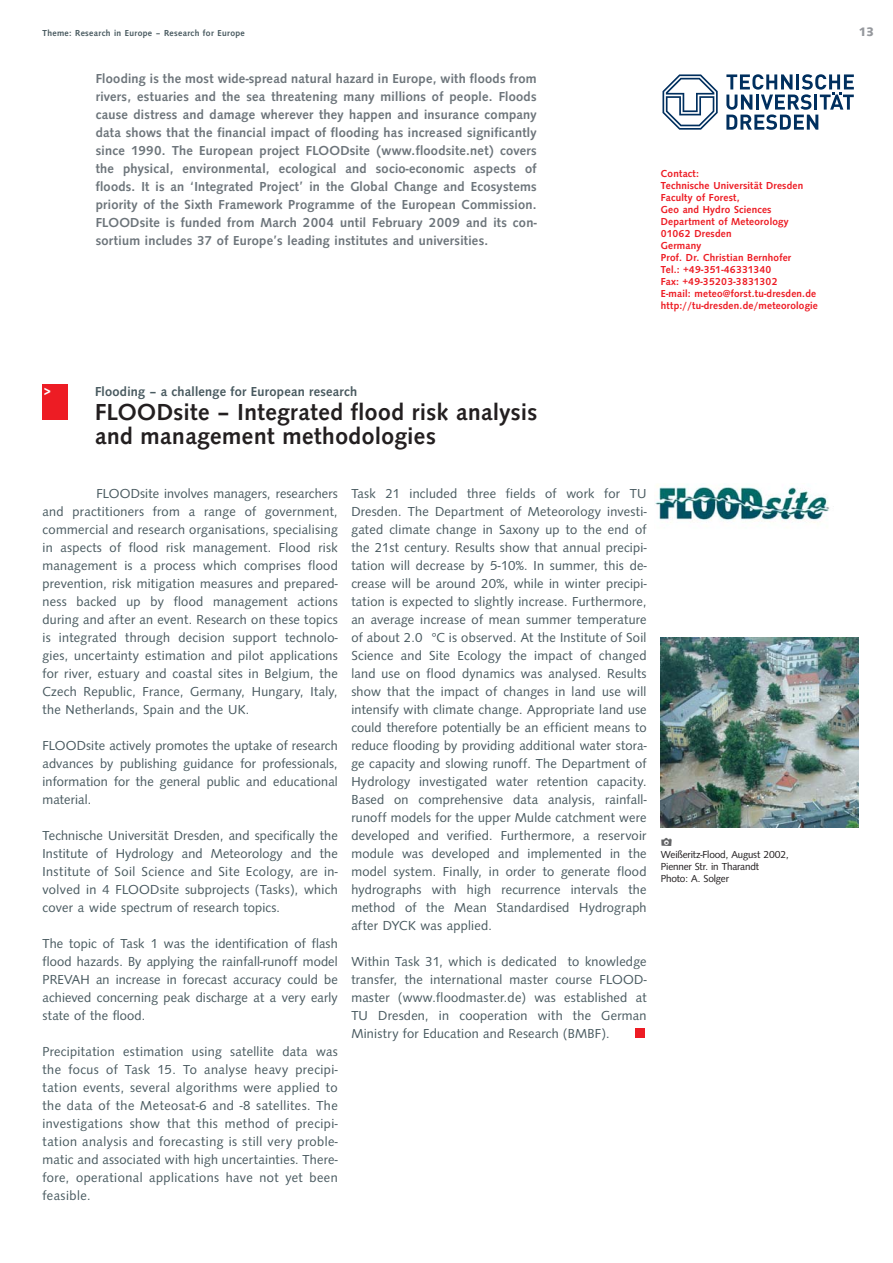
<style>
.page{position:relative;width:893px;height:1263px;background:#fff}
.page>*{position:absolute;margin:0;border:0;box-sizing:border-box;transform-origin:0 0}
.t1{font:500 24px/24px "Syntax D";letter-spacing:.025em;color:#231f20}
.t2{font:13.5px/18px "Syntax D";letter-spacing:.02em;color:#495a60;text-align:justify}
.t3{font:500 13.5px/18px "Syntax D";letter-spacing:.02em;color:#6d757b;text-align:justify}
.t4{font:500 13.5px "Syntax D";letter-spacing:.02em;color:#495a60}
.t5{font:500 13.5px "Syntax D";color:#fff}
.t6{font:700 12.75px "Syntax D";color:#95989d}
.t7{font:500 10.5px/12px "Syntax D";letter-spacing:.02em;color:#ed1c24}
.t8{font:10.5px/12px "Syntax D";letter-spacing:-.01em;color:#231f20}
.t9{font:500 9px "Syntax D";letter-spacing:.04em;color:#495a60}
</style>
<div class="page">
<div style="left:636px;top:1029px;width:9px;height:9px;background:#ed1c24"></div>
<div style="left:43px;top:385px;width:25px;height:35px;background:#ed1c24"></div>
<img style="left:661px;top:638px;width:198px;height:190px">
<img style="left:655px;top:484px;width:175px;height:39px">
<svg style="left:726px;top:74px;width:128px;height:56px"></svg>
<svg style="left:662px;top:74px;width:56px;height:56px"></svg>
<p class="t9" style="left:43px;top:29px;width:204px">Theme: Research in Europe – Research for Europe</p>
<p class="t6" style="left:859px;top:26px;width:17px">13</p>
<p class="t3" style="left:96px;top:70px;width:442px">Flooding is the most wide-spread natural hazard in Europe, with floods from rivers, estuaries and the sea threatening many millions of people. Floods cause distress and damage wherever they happen and insurance company data shows that the financial impact of flooding has increased significantly since 1990. The European project FLOODsite (www.floodsite.net) covers the physical, environmental, ecological and socio-economic aspects of floods. It is an ‘Integrated Project’ in the Global Change and Ecosystems priority of the Sixth Framework Programme of the European Commission.<br>FLOODsite is funded from March 2004 until February 2009 and its con&shy;sortium includes 37 of Europe’s leading institutes and universities.</p>
<p class="t7" style="left:661px;top:168px;width:159px">Contact:<br>Technische Universität Dresden<br>Faculty of Forest,<br>Geo and Hydro Sciences<br>Department of Meteorology<br>01062 Dresden<br>Germany<br>Prof. Dr. Christian Bernhofer<br>Tel.: +49-351-46331340<br>Fax: +49-35203-3831302<br>E-mail: meteo@forst.tu-dresden.de http://tu-dresden.de/meteorologie</p>
<p class="t5" style="left:44px;top:385px;width:8px">&gt;</p>
<p class="t4" style="left:95px;top:385px;width:264px">Flooding – a challenge for European research</p>
<h1 class="t1" style="left:95px;top:401px;width:444px">FLOODsite – Integrated flood risk analysis and management methodologies</h1>
<p class="t2" style="left:43px;top:485px;width:297px;text-indent:54px">FLOODsite involves managers, researchers and practitioners from a range of government, commercial and research organisations, specialising in aspects of flood risk management. Flood risk management is a process which comprises flood prevention, risk mitigation measures and prepared&shy;ness backed up by flood management actions during and after an event. Research on these topics is integrated through decision support technolo&shy;gies, uncertainty estimation and pilot applications for river, estuary and coastal sites in Belgium, the Czech Republic, France, Germany, Hungary, Italy, the Netherlands, Spain and the UK.</p>
<p class="t2" style="left:43px;top:737px;width:297px">FLOODsite actively promotes the uptake of research advances by publishing guidance for professionals, information for the general public and educational material.</p>
<p class="t2" style="left:43px;top:827px;width:297px">Technische Universität Dresden, and specifically the Institute of Hydrology and Meteorology and the Institute of Soil Science and Site Ecology, are in&shy;volved in 4 FLOODsite subprojects (Tasks), which cover a wide spectrum of research topics.</p>
<p class="t2" style="left:43px;top:935px;width:297px">The topic of Task 1 was the identification of flash flood hazards. By applying the rainfall-runoff model PREVAH an increase in forecast accuracy could be achieved concerning peak discharge at a very early state of the flood.</p>
<p class="t2" style="left:43px;top:1043px;width:297px">Precipitation estimation using satellite data was the focus of Task 15. To analyse heavy precipi&shy;tation events, several algorithms were applied to the data of the Meteosat-6 and -8 satellites. The investigations show that this method of precipi&shy;tation analysis and forecasting is still very proble&shy;matic and associated with high uncertainties. There&shy;fore, operational applications have not yet been feasible.</p>
<p class="t2" style="left:351px;top:485px;width:297px">Task 21 included three fields of work for TU Dresden. The Department of Meteorology investi&shy;gated climate change in Saxony up to the end of the 21st century. Results show that annual precipi&shy;tation will decrease by 5-10%. In summer, this de&shy;crease will be around 20%, while in winter precipi&shy;tation is expected to slightly increase. Furthermore, an average increase of mean summer temperature of about 2.0 °C is observed. At the Institute of Soil Science and Site Ecology the impact of changed land use on flood dynamics was analysed. Results show that the impact of changes in land use will intensify with climate change. Appropriate land use could therefore potentially be an efficient means to reduce flooding by providing additional water stora&shy;ge capacity and slowing runoff. The Department of Hydrology investigated water retention capacity.<br>Based on comprehensive data analysis, rainfall&shy;runoff models for the upper Mulde catchment were developed and verified. Furthermore, a reservoir module was developed and implemented in the model system. Finally, in order to generate flood hydrographs with high recurrence intervals the method of the Mean Standardised Hydrograph after DYCK was applied.</p>
<p class="t2" style="left:351px;top:953px;width:297px">Within Task 31, which is dedicated to knowledge transfer, the international master course FLOOD&shy;master (www.floodmaster.de) was established at TU Dresden, in cooperation with the German Ministry for Education and Research (BMBF).</p>
<p class="t8" style="left:661px;top:849px;width:129px">Weißeritz-Flood, August 2002,<br>Pienner Str. in Tharandt<br>Photo: A. Solger</p>
</div>
